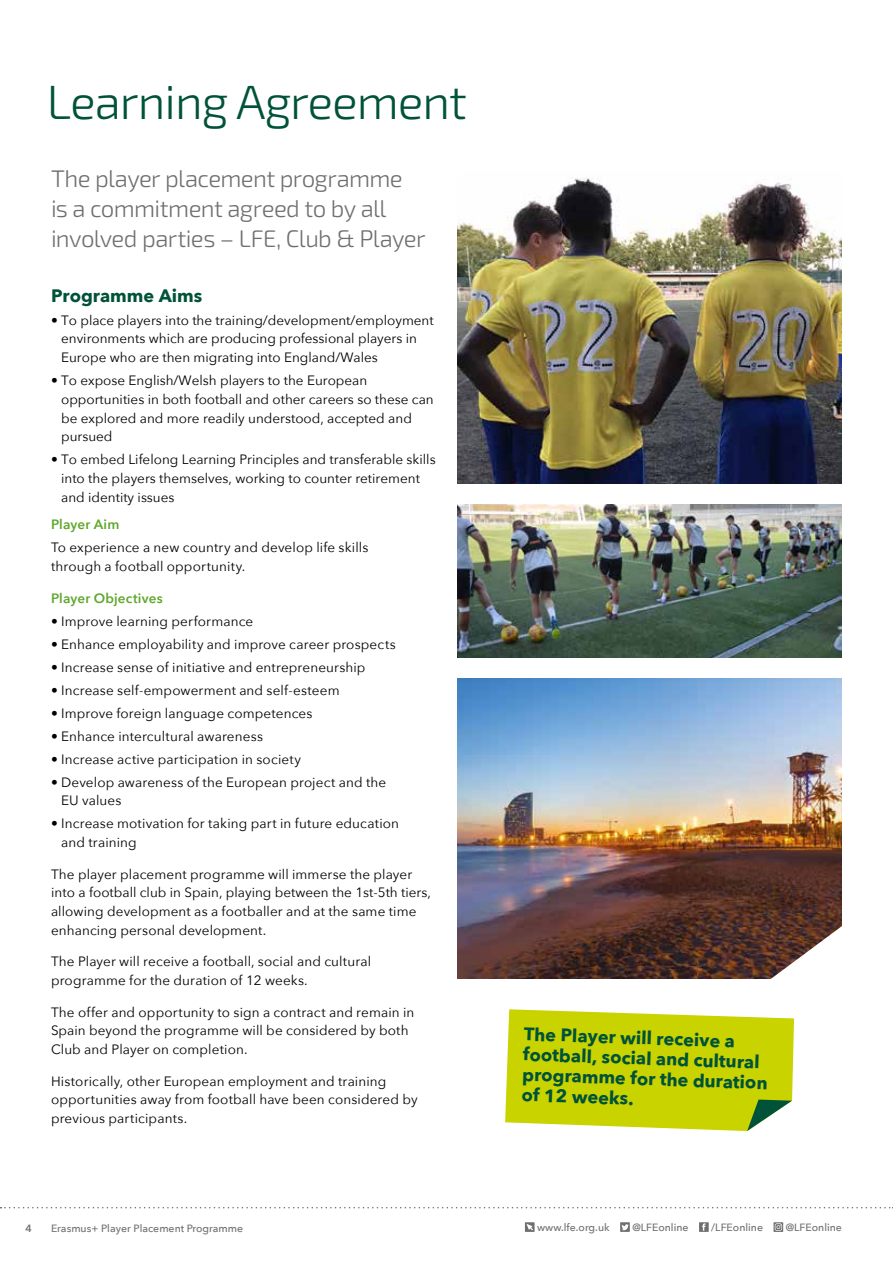
<style>
.page{position:relative;width:893px;height:1263px;background:#fff}
.page>*{position:absolute;margin:0;border:0;box-sizing:border-box;transform-origin:0 0}
.t1{font:300 48px "Exo 2.0";letter-spacing:-.02em;color:#005239}
.t2{font:300 24px/30px "Exo 2.0";letter-spacing:-.025em;color:#706f6f}
.t3{font:700 18px/20.2px "Avenir Next";color:#005239}
.t4{font:13.5px/18.8px "Avenir Next";letter-spacing:.005em;color:#000}
.t5{font:600 13.5px "Avenir Next";letter-spacing:.015em;color:#5ea72b}
.t6{font:500 10.5px "Avenir Next";color:#706f6f}
.t7{font:600 10.5px "Avenir Next";color:#706f6f}
</style>
<div class="page">
<svg style="left:0;top:1207px;width:893px;height:1px"></svg>
<svg style="left:505px;top:1009px;width:289px;height:122px;background:#cad51a"></svg>
<img style="left:457px;top:679px;width:385px;height:299px">
<svg style="left:769px;top:924px;width:73px;height:55px"></svg>
<img style="left:457px;top:178px;width:385px;height:305px">
<img style="left:457px;top:504px;width:385px;height:154px">
<div style="left:525px;top:1222px;width:10px;height:10px;background:#706f6f"></div>
<svg style="left:526px;top:1224px;width:7px;height:6px"></svg>
<svg style="left:620px;top:1222px;width:10px;height:10px"></svg>
<svg style="left:621px;top:1224px;width:8px;height:6px"></svg>
<div style="left:699px;top:1222px;width:10px;height:10px;background:#706f6f"></div>
<svg style="left:702px;top:1223px;width:4px;height:8px"></svg>
<svg style="left:773px;top:1222px;width:10px;height:10px"></svg>
<svg style="left:775px;top:1223px;width:7px;height:8px"></svg>
<h1 class="t1" style="left:47px;top:74px;width:422px">Learning Agreement</h1>
<h2 class="t2" style="left:51px;top:164px;width:376px">The player placement programme is a commitment agreed to by all involved parties – LFE, Club &amp; Player</h2>
<h3 class="t3" style="left:51px;top:285px;width:153px">Programme Aims</h3>
<p class="t4" style="left:61px;top:310px;width:374px;text-indent:-10px">• To place players into the training/development/employment environments which are producing professional players in<br>Europe who are then migrating into England/Wales</p>
<p class="t4" style="left:61px;top:370px;width:374px;text-indent:-10px">• To expose English/Welsh players to the European opportunities in both football and other careers so these can be explored and more readily understood, accepted and pursued</p>
<p class="t4" style="left:61px;top:450px;width:376px;text-indent:-10px">• To embed Lifelong Learning Principles and transferable skills into the players themselves, working to counter retirement and identity issues</p>
<p class="t5" style="left:51px;top:513px;width:70px">Player Aim</p>
<p class="t4" style="left:51px;top:538px;width:319px">To experience a new country and develop life skills through a football opportunity.</p>
<p class="t5" style="left:51px;top:586px;width:113px">Player Objectives</p>
<p class="t4" style="left:51px;top:611px;width:204px">• Improve learning performance</p>
<p class="t4" style="left:51px;top:634px;width:346px">• Enhance employability and improve career prospects</p>
<p class="t4" style="left:51px;top:657px;width:316px">• Increase sense of initiative and entrepreneurship</p>
<p class="t4" style="left:51px;top:680px;width:290px">• Increase self-empowerment and self-esteem</p>
<p class="t4" style="left:51px;top:703px;width:263px">• Improve foreign language competences</p>
<p class="t4" style="left:51px;top:726px;width:213px">• Enhance intercultural awareness</p>
<p class="t4" style="left:51px;top:749px;width:251px">• Increase active participation in society</p>
<p class="t4" style="left:61px;top:772px;width:327px;text-indent:-10px">• Develop awareness of the European project and the<br>EU values</p>
<p class="t4" style="left:61px;top:814px;width:339px;text-indent:-10px">• Increase motivation for taking part in future education and training</p>
<p class="t4" style="left:51px;top:864px;width:381px">The player placement programme will immerse the player into a football club in Spain, playing between the 1st-5th tiers, allowing development as a footballer and at the same time enhancing personal development.</p>
<p class="t4" style="left:51px;top:952px;width:322px">The Player will receive a football, social and cultural programme for the duration of 12 weeks.</p>
<p class="t4" style="left:51px;top:1002px;width:365px">The offer and opportunity to sign a contract and remain in<br>Spain beyond the programme will be considered by both<br>Club and Player on completion.</p>
<p class="t4" style="left:51px;top:1071px;width:368px">Historically, other European employment and training opportunities away from football have been considered by previous participants.</p>
<h3 class="t3" style="left:524px;top:1023px;width:247px;rotate:2deg">The Player will receive a football, social and cultural programme for the duration of 12 weeks.</h3>
<p class="t7" style="left:26px;top:1219px;width:8px">4</p>
<p class="t6" style="left:51px;top:1219px;width:194px">Erasmus+ Player Placement Programme</p>
<p class="t6" style="left:537px;top:1218px;width:74px">www.lfe.org.uk</p>
<p class="t6" style="left:632px;top:1218px;width:58px">@LFEonline</p>
<p class="t6" style="left:711px;top:1218px;width:53px">/LFEonline</p>
<p class="t6" style="left:786px;top:1218px;width:58px">@LFEonline</p>
</div>
